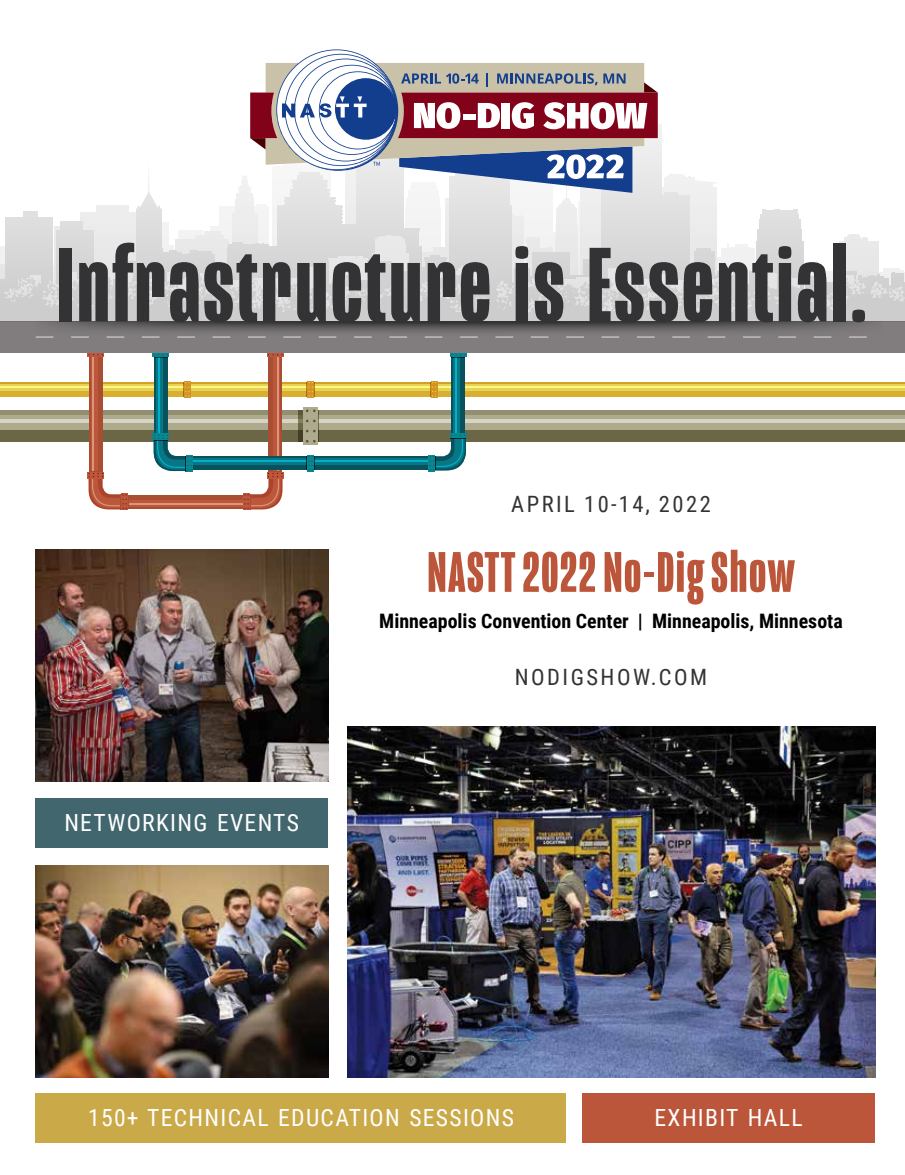
<style>
.page{position:relative;width:905px;height:1175px;background:#fff}
.page>*{position:absolute;margin:0;border:0;box-sizing:border-box;transform-origin:0 0}
.t1{font:700 108.3px "Mongoose";letter-spacing:.02em;color:#333234}
.t2{font:700 58.5px "Mongoose";letter-spacing:.02em;color:#bc563a}
.t3{font:23.7px "Roboto Condensed";letter-spacing:.055em;color:#fff}
.t4{font:22.5px "Roboto Condensed";letter-spacing:.11em;color:#333234}
.t5{font:700 19.95px "Roboto Condensed";color:#000}
</style>
<div class="page">
<div style="left:0;top:294px;width:904px;height:27px;background:#cdcdcd"></div>
<div style="left:35px;top:1093px;width:531px;height:50px;background:#caa949"></div>
<img style="left:347px;top:726px;width:528px;height:351px">
<div style="left:0;top:321px;width:904px;height:32px;background:#817d7e"></div>
<svg style="left:36px;top:337px;width:830px;height:1px"></svg>
<svg style="left:28px;top:321px;width:855px;height:16px"></svg>
<div style="left:35px;top:797px;width:293px;height:50px;background:#42666e"></div>
<img style="left:35px;top:549px;width:293px;height:232px">
<svg style="left:0;top:49px;width:904px;height:263px"></svg>
<div style="left:582px;top:1093px;width:292px;height:50px;background:#bc563a"></div>
<img style="left:35px;top:865px;width:293px;height:212px">
<svg style="left:319px;top:414px;width:585px;height:16px;background:#aeab8f"></svg>
<hr style="left:315px;top:419px;width:589px;height:3px;background:#adaa8d">
<hr style="left:315px;top:410px;width:589px;height:4px;background:#928f70">
<div style="left:315px;top:430px;width:589px;height:12px;background:#6b6646"></div>
<svg style="left:318px;top:410px;width:1px;height:32px"></svg>
<div style="left:311px;top:407px;width:7px;height:38px;background:#adaa8d"></div>
<svg style="left:314px;top:458px;width:113px;height:7px"></svg>
<hr style="left:313px;top:460px;width:117px;height:1px;background:#03aec9">
<hr style="left:313px;top:456px;width:117px;height:2px;background:#07525d">
<div style="left:313px;top:465px;width:117px;height:5px;background:#07525d"></div>
<hr style="left:427px;top:456px;width:3px;height:14px;background:#07525d">
<hr style="left:311px;top:455px;width:3px;height:16px;background:#068890">
<hr style="left:429px;top:455px;width:3px;height:16px;background:#068890">
<hr style="left:432px;top:455px;width:3px;height:16px;background:#068890">
<svg style="left:189px;top:382px;width:120px;height:14px"></svg>
<hr style="left:189px;top:382px;width:120px;height:2px;background:#e7c478">
<div style="left:189px;top:391px;width:120px;height:5px;background:#d9af32"></div>
<hr style="left:306px;top:382px;width:3px;height:14px;background:#c69a2c">
<hr style="left:187px;top:381px;width:3px;height:17px;background:#d29429">
<hr style="left:307px;top:381px;width:4px;height:17px;background:#d29429">
<svg style="left:0;top:382px;width:186px;height:14px"></svg>
<hr style="left:0;top:382px;width:186px;height:2px;background:#e7c478">
<div style="left:0;top:391px;width:186px;height:5px;background:#d9af32"></div>
<hr style="left:183px;top:382px;width:3px;height:14px;background:#c69a2c">
<hr style="left:184px;top:381px;width:3px;height:17px;background:#d29429">
<svg style="left:185px;top:382px;width:6px;height:15px"></svg>
<svg style="left:436px;top:382px;width:468px;height:14px;background:#efdc61"></svg>
<hr style="left:436px;top:382px;width:468px;height:2px;background:#e7c478">
<div style="left:436px;top:391px;width:468px;height:5px;background:#d9af32"></div>
<hr style="left:434px;top:381px;width:3px;height:17px;background:#d29429">
<svg style="left:313px;top:382px;width:119px;height:14px"></svg>
<hr style="left:313px;top:382px;width:119px;height:2px;background:#e7c478">
<div style="left:313px;top:391px;width:119px;height:5px;background:#d9af32"></div>
<hr style="left:429px;top:382px;width:3px;height:14px;background:#c69a2c">
<hr style="left:311px;top:381px;width:3px;height:17px;background:#d29429">
<svg style="left:308px;top:382px;width:5px;height:15px"></svg>
<hr style="left:431px;top:381px;width:3px;height:17px;background:#d29429">
<svg style="left:432px;top:382px;width:6px;height:15px"></svg>
<svg style="left:0;top:414px;width:298px;height:16px;background:#aeab8f"></svg>
<hr style="left:0;top:419px;width:306px;height:3px;background:#adaa8d">
<hr style="left:0;top:410px;width:306px;height:4px;background:#928f70">
<div style="left:0;top:430px;width:306px;height:12px;background:#6b6646"></div>
<svg style="left:298px;top:410px;width:5px;height:32px"></svg>
<div style="left:303px;top:407px;width:8px;height:38px;background:#adaa8d"></div>
<svg style="left:306px;top:409px;width:9px;height:3px"></svg>
<svg style="left:306px;top:419px;width:9px;height:3px"></svg>
<svg style="left:273px;top:357px;width:7px;height:114px"></svg>
<hr style="left:277px;top:355px;width:1px;height:118px;background:#fff">
<hr style="left:280px;top:355px;width:2px;height:118px;background:#aa4e33">
<div style="left:268px;top:355px;width:5px;height:118px;background:#aa4e33"></div>
<hr style="left:267px;top:353px;width:16px;height:3px;background:#bd573b">
<svg style="left:268px;top:354px;width:14px;height:3px"></svg>
<hr style="left:267px;top:472px;width:16px;height:3px;background:#bd573b">
<svg style="left:129px;top:499px;width:114px;height:7px"></svg>
<hr style="left:126px;top:503px;width:118px;height:1px;background:#fff">
<hr style="left:126px;top:506px;width:118px;height:2px;background:#aa4e33">
<div style="left:126px;top:494px;width:118px;height:5px;background:#aa4e33"></div>
<hr style="left:126px;top:494px;width:3px;height:14px;background:#aa4e33">
<hr style="left:125px;top:493px;width:3px;height:17px;background:#bd573b">
<hr style="left:267px;top:475px;width:16px;height:3px;background:#bd573b">
<svg style="left:243px;top:471px;width:39px;height:39px"></svg>
<svg style="left:91px;top:357px;width:7px;height:114px"></svg>
<hr style="left:93px;top:355px;width:1px;height:118px;background:#fff">
<hr style="left:89px;top:355px;width:2px;height:118px;background:#aa4e33">
<div style="left:98px;top:355px;width:5px;height:118px;background:#aa4e33"></div>
<hr style="left:88px;top:353px;width:16px;height:3px;background:#bd573b">
<svg style="left:89px;top:354px;width:14px;height:3px"></svg>
<hr style="left:88px;top:472px;width:16px;height:3px;background:#bd573b">
<hr style="left:88px;top:475px;width:16px;height:3px;background:#bd573b">
<svg style="left:89px;top:471px;width:38px;height:39px"></svg>
<svg style="left:193px;top:458px;width:113px;height:7px"></svg>
<hr style="left:191px;top:460px;width:118px;height:1px;background:#03aec9">
<hr style="left:191px;top:456px;width:118px;height:2px;background:#07525d">
<div style="left:191px;top:465px;width:118px;height:5px;background:#07525d"></div>
<hr style="left:306px;top:456px;width:3px;height:14px;background:#07525d">
<hr style="left:307px;top:455px;width:4px;height:16px;background:#068890">
<svg style="left:308px;top:456px;width:5px;height:14px"></svg>
<svg style="left:156px;top:357px;width:7px;height:75px"></svg>
<hr style="left:158px;top:355px;width:1px;height:80px;background:#03aec9">
<hr style="left:154px;top:355px;width:2px;height:80px;background:#07525d">
<div style="left:163px;top:355px;width:5px;height:80px;background:#07525d"></div>
<hr style="left:154px;top:432px;width:14px;height:3px;background:#07525d">
<hr style="left:153px;top:353px;width:16px;height:3px;background:#068890">
<svg style="left:154px;top:354px;width:14px;height:3px"></svg>
<hr style="left:153px;top:434px;width:16px;height:3px;background:#068890">
<svg style="left:453px;top:357px;width:7px;height:75px"></svg>
<hr style="left:455px;top:355px;width:1px;height:80px;background:#03aec9">
<hr style="left:451px;top:355px;width:2px;height:80px;background:#07525d">
<div style="left:460px;top:355px;width:5px;height:80px;background:#07525d"></div>
<hr style="left:451px;top:432px;width:14px;height:3px;background:#07525d">
<hr style="left:450px;top:353px;width:16px;height:3px;background:#068890">
<svg style="left:451px;top:354px;width:14px;height:3px"></svg>
<hr style="left:450px;top:434px;width:16px;height:3px;background:#068890">
<svg style="left:430px;top:435px;width:37px;height:35px"></svg>
<hr style="left:153px;top:437px;width:16px;height:3px;background:#068890">
<svg style="left:154px;top:435px;width:39px;height:37px"></svg>
<h1 class="t1" style="left:56px;top:223px;width:812px">Infrastructure is Essential.</h1>
<p class="t4" style="left:511px;top:488px;width:201px">APRIL 10-14, 2022</p>
<h2 class="t2" style="left:427px;top:539px;width:369px">NASTT 2022 No-Dig Show</h2>
<p class="t3" style="left:64px;top:806px;width:236px">NETWORKING EVENTS</p>
<p class="t5" style="left:379px;top:606px;width:465px">Minneapolis Convention Center | Minneapolis, Minnesota</p>
<p class="t4" style="left:515px;top:661px;width:194px">NODIGSHOW.COM</p>
<p class="t3" style="left:88px;top:1101px;width:427px">150+ TECHNICAL EDUCATION SESSIONS</p>
<p class="t3" style="left:654px;top:1101px;width:149px">EXHIBIT HALL</p>
</div>
